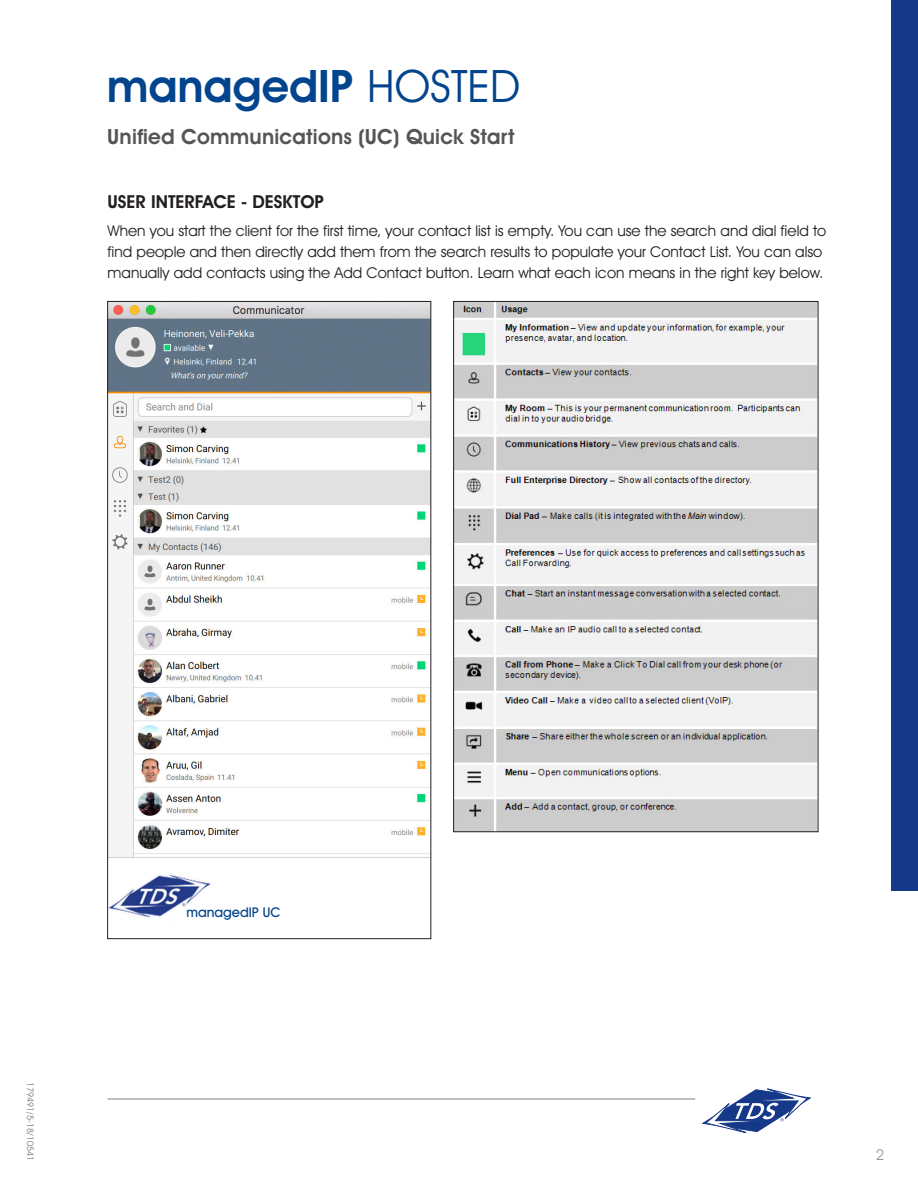
<style>
.page{position:relative;width:918px;height:1188px;background:#fff}
.page>*{position:absolute;margin:0;border:0;box-sizing:border-box;transform-origin:0 0}
.t1{font:600 45px "Avant Garde IT Cby BT";color:#02448d}
.t2{font:600 21px "Avant Garde IT Cby BT";letter-spacing:.01em;color:#545555}
.Head{font:600 18px "Avant Garde IT Cby BT";color:#231f20}
.Body{font:15px "Avant Garde IT Cby BT";color:#231f20}
.t3{font:15px "Avant Garde IT Cby BT";color:#989999}
.Bullet_Indents{font:500 13.5px "Avant Garde IT Cby BT";color:#02448d}
.t4{font:9px "Avant Garde IT Cby BT";color:#76787b}
.s1{font-weight:400}
</style>
<div class="page">
<div style="left:891px;top:0;width:27px;height:891px;background:#153889"></div>
<svg style="left:702px;top:1088px;width:109px;height:45px"></svg>
<hr style="left:108px;top:1098px;width:587px;height:2px;background:#a8a9ad">
<img style="left:109px;top:303px;width:320px;height:616px">
<img style="left:455px;top:303px;width:361px;height:527px">
<svg style="left:171px;top:903px;width:118px;height:16px"></svg>
<h1 class="t1" style="left:107px;top:59px;width:415px">managedIP <span class="s1">HOSTED</span></h1>
<h2 class="t2" style="left:107px;top:124px;width:409px">Unified Communications (UC) Quick Start</h2>
<p class="Head" style="left:108px;top:191px;width:218px">USER INTERFACE - DESKTOP</p>
<p class="Body" style="left:108px;top:221px;width:720px">When you start the client for the first time, your contact list is empty. You can use the search and dial field to</p>
<p class="Body" style="left:108px;top:242px;width:716px">find people and then directly add them from the search results to populate your Contact List. You can also</p>
<p class="Body" style="left:108px;top:263px;width:717px">manually add contacts using the Add Contact button. Learn what each icon means in the right key below.</p>
<p class="t4" style="left:36px;top:1082px;width:81px;rotate:90deg">179491/5-18/10541</p>
<p class="Bullet_Indents" style="left:186px;top:904px;width:96px">managedIP UC</p>
<p class="t3" style="left:876px;top:1146px;width:10px">2</p>
</div>
